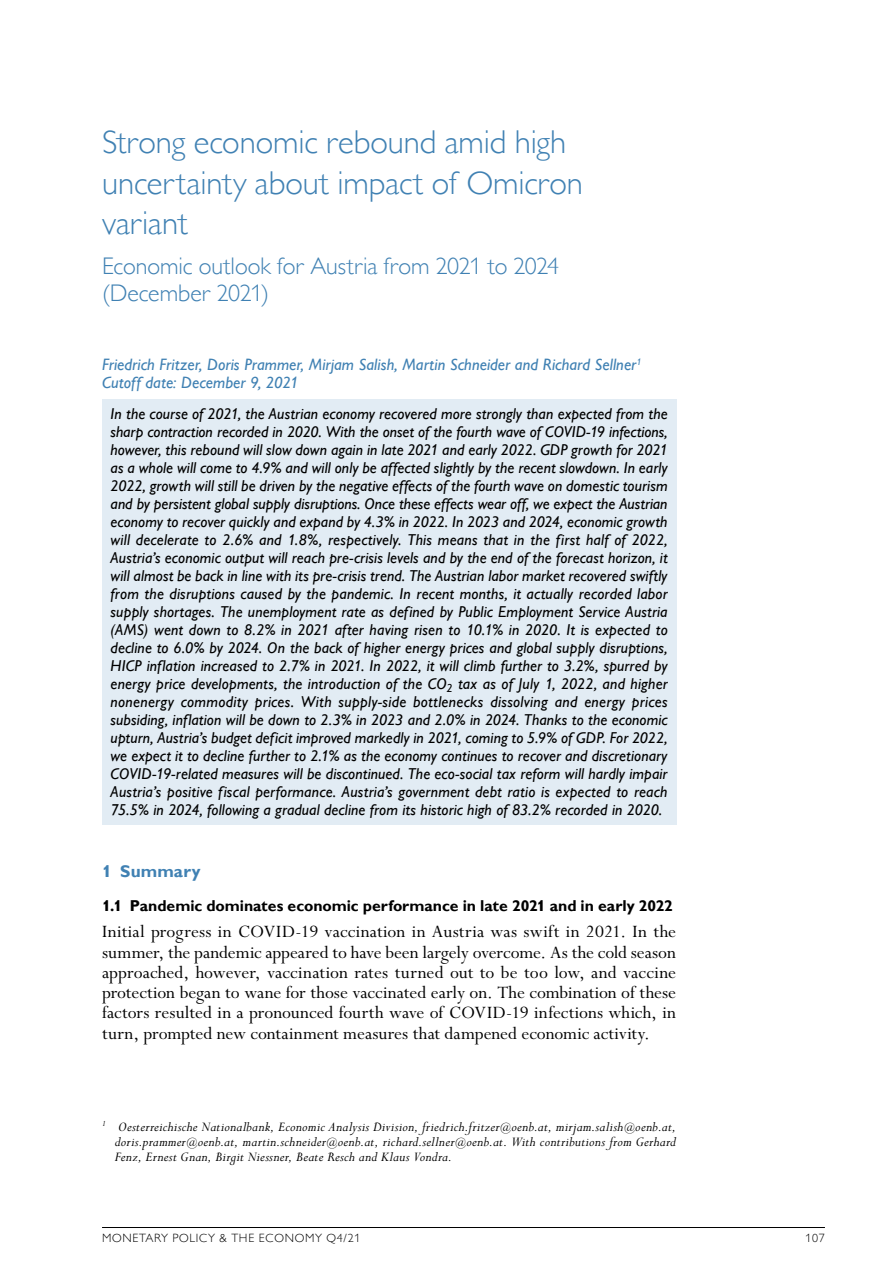
<style>
.page{position:relative;width:893px;height:1263px;background:#fff}
.page>*{position:absolute;margin:0;border:0;box-sizing:border-box;transform-origin:0 0}
.t1{font:300 33px/40.5px "Gill Sans MT Pro";letter-spacing:-.005em;color:#4081b3}
.t2{font:300 24px/27px "Gill Sans MT Pro";letter-spacing:-.005em;color:#4081b3}
.t3{font:19.5px/20.2px "Perpetua Std";color:#000;text-align:justify}
.t4{font:700 17.25px "Gill Sans MT Pro";letter-spacing:.005em;color:#4081b3}
.t5{font:italic 500 16.5px/18px "Gill Sans MT Pro";letter-spacing:.005em;color:#4081b3}
.t6{font:italic 500 15.75px/18px "Gill Sans MT Pro";letter-spacing:.005em;color:#000;text-align:justify}
.t7{font:700 15.75px "Gill Sans MT Pro";letter-spacing:-.005em;color:#000}
.t8{font:italic 15px/15px "Perpetua Std";letter-spacing:.015em;color:#000;text-align:justify}
.t9{font:300 12px "Gill Sans MT Pro";letter-spacing:.06em;color:#000}
.s1{font-size:12px}
</style>
<div class="page">
<hr style="left:102px;top:1227px;width:723px;height:1px;background:#000">
<div style="left:102px;top:399px;width:574px;height:425px;background:#e2ecf4"></div>
<h1 class="t1" style="left:102px;top:121px;width:482px">Strong economic rebound amid high uncertainty about impact of Omicron variant</h1>
<h2 class="t2" style="left:102px;top:252px;width:459px">Economic outlook for Austria from 2021 to 2024 (December 2021)</h2>
<p class="t5" style="left:102px;top:356px;width:541px">Friedrich Fritzer, Doris Prammer, Mirjam Salish, Martin Schneider and Richard Sellner<sup>1<br></sup>Cutoff date: December 9, 2021</p>
<p class="t6" style="left:111px;top:405px;width:559px">In the course of 2021, the Austrian economy recovered more strongly than expected from the sharp contraction recorded in 2020. With the onset of the fourth wave of COVID-19 infections, however, this rebound will slow down again in late 2021 and early 2022. GDP growth for 2021 as a whole will come to 4.9% and will only be affected slightly by the recent slowdown. In early 2022, growth will still be driven by the negative effects of the fourth wave on domestic tourism and by persistent global supply disruptions. Once these effects wear off, we expect the Austrian economy to recover quickly and expand by 4.3% in 2022. In 2023 and 2024, economic growth will decelerate to 2.6% and 1.8%, respectively. This means that in the first half of 2022, Austria’s economic output will reach pre-crisis levels and by the end of the forecast horizon, it will almost be back in line with its pre-crisis trend. The Austrian labor market recovered swiftly from the disruptions caused by the pandemic. In recent months, it actually recorded labor supply shortages. The unemployment rate as defined by Public Employment Service Austria (AMS) went down to 8.2% in 2021 after having risen to 10.1% in 2020. It is expected to decline to 6.0% by 2024. On the back of higher energy prices and global supply disruptions, HICP inflation increased to 2.7% in 2021. In 2022, it will climb further to 3.2%, spurred by energy price developments, the introduction of the CO<sub>2</sub> tax as of July 1, 2022, and higher nonenergy commodity prices. With supply-side bottlenecks dissolving and energy prices subsiding, inflation will be down to 2.3% in 2023 and 2.0% in 2024. Thanks to the economic upturn, Austria’s budget deficit improved markedly in 2021, coming to 5.9% of GDP. For 2022, we expect it to decline further to 2.1% as the economy continues to recover and discretionary COVID-19-related measures will be discontinued. The eco-social tax reform will hardly impair Austria’s positive fiscal performance. Austria’s government debt ratio is expected to reach 75.5% in 2024, following a gradual decline from its historic high of 83.2% recorded in 2020.</p>
<p class="t4" style="left:102px;top:860px;width:100px">1 Summary</p>
<p class="t7" style="left:102px;top:896px;width:572px">1.1 Pandemic dominates economic performance in late 2021 and in early 2022</p>
<p class="t3" style="left:102px;top:922px;width:576px">Initial progress in COVID-19 vaccination in Austria was swift in 2021. In the summer, the pandemic appeared to have been largely overcome. As the cold season approached, however, vaccination rates turned out to be too low, and vaccine protection began to wane for those vaccinated early on. The combination of these factors resulted in a pronounced fourth wave of COVID-19 infections which, in turn, prompted new containment measures that dampened economic activity.</p>
<p class="t8" style="left:115px;top:1120px;width:563px;text-indent:-13px"><sup>1</sup> Oesterreichische Nationalbank, Economic Analysis Division, friedrich.fritzer<span class="s1">@</span>oenb.at, mirjam.salish<span class="s1">@</span>oenb.at, doris.prammer<span class="s1">@</span>oenb.at, martin.schneider<span class="s1">@</span>oenb.at, richard.sellner<span class="s1">@</span>oenb.at. With contributions from Gerhard Fenz, Ernest Gnan, Birgit Niessner, Beate Resch and Klaus Vondra.</p>
<p class="t9" style="left:102px;top:1231px;width:260px">MONETARY POLICY &amp; THE ECONOMY Q4/21</p>
<p class="t9" style="left:805px;top:1231px;width:21px">107</p>
</div>
